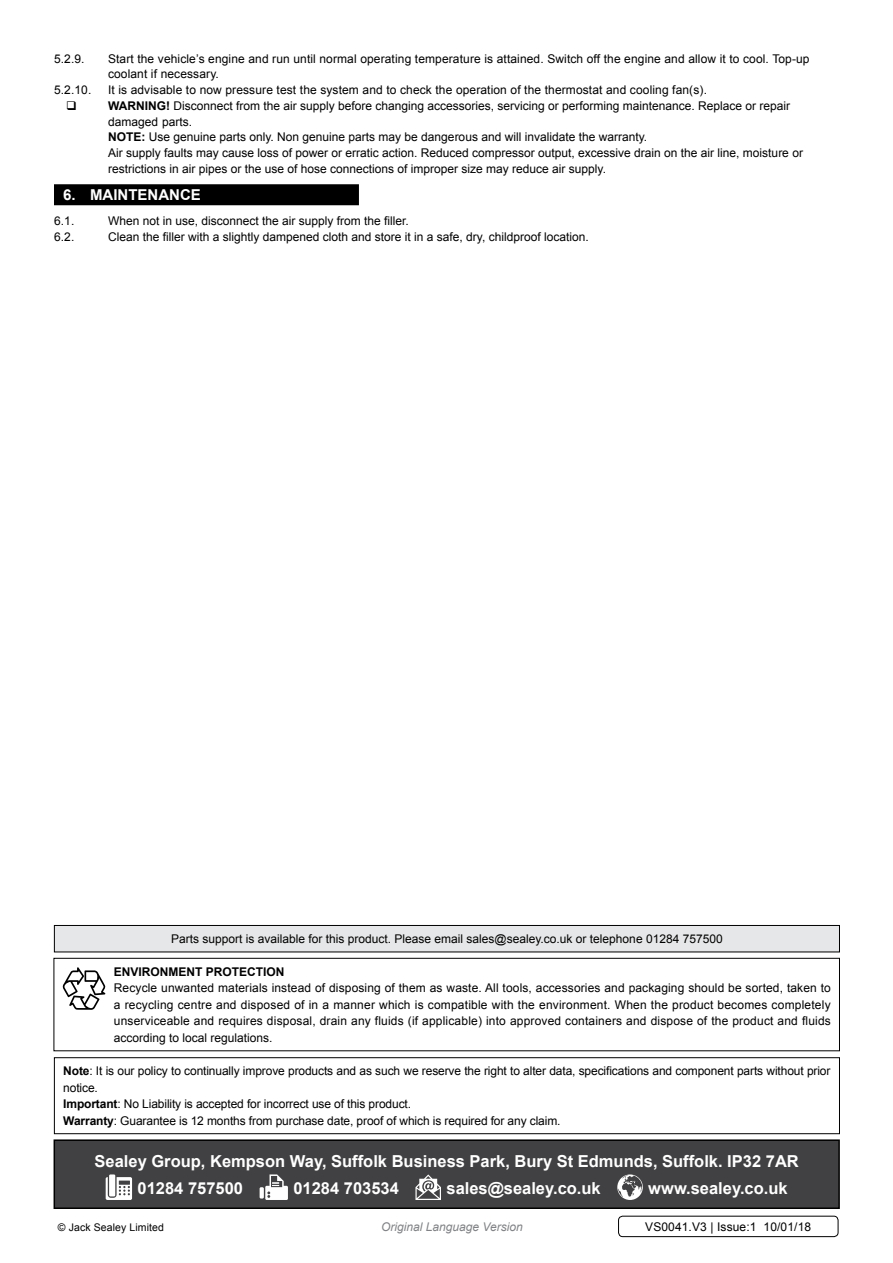
<style>
.page{position:relative;width:893px;height:1263px;background:#fff}
.page>*{position:absolute;margin:0;border:0;box-sizing:border-box;transform-origin:0 0}
.t1{font:700 16.5px/26.7px "Arial";color:#fff}
.t2{font:700 15px "Arial";color:#fff}
.t3{font:12px/16.5px "Arial";color:#000}
.t4{font:700 12px "Arial";color:#000}
.t5{font:italic 12px "Arial";color:#808285}
.t6{font:10.5px "Arial";letter-spacing:.01em;color:#000}
.s1{font-weight:700}
</style>
<div class="page">
<div style="left:54px;top:184px;width:305px;height:21px;background:#000"></div>
<div style="left:54px;top:1140px;width:785px;height:68px;background:#414042"></div>
<svg style="left:106px;top:1177px;width:26px;height:23px"></svg>
<div style="left:109px;top:1174px;width:6px;height:22px;background:#fff"></div>
<svg style="left:260px;top:1187px;width:4px;height:11px"></svg>
<svg style="left:265px;top:1174px;width:23px;height:26px"></svg>
<svg style="left:415px;top:1174px;width:26px;height:26px"></svg>
<svg style="left:617px;top:1174px;width:26px;height:26px"></svg>
<div style="left:54px;top:1139px;width:786px;height:70px;border:2px solid #000"></div>
<div style="left:54px;top:958px;width:786px;height:93px;border:1px solid #000"></div>
<svg style="left:63px;top:967px;width:42px;height:43px"></svg>
<div style="left:54px;top:1057px;width:786px;height:77px;border:1px solid #000"></div>
<div style="left:618px;top:1216px;width:220px;height:21px;border:1px solid #000;border-radius:4px"></div>
<div style="left:54px;top:925px;width:785px;height:27px;background:#e6e7e8"></div>
<div style="left:54px;top:925px;width:786px;height:27px;border:1px solid #000"></div>
<p class="t3" style="left:54px;top:50px;width:43px">5.2.9. S</p>
<p class="t3" style="left:108px;top:51px;width:703px;line-height:15.8px;text-indent:8px">tart the vehicle’s engine and run until normal operating temperature is attained. Switch off the engine and allow it to cool. Top-up coolant if necessary.</p>
<p class="t3" style="left:54px;top:82px;width:39px">5.2.10.</p>
<p class="t3" style="left:108px;top:82px;width:600px">It is advisable to now pressure test the system and to check the operation of the thermostat and cooling fan(s).</p>
<p class="t4" style="left:108px;top:98px;width:28px">WARNING</p>
<p class="t3" style="left:108px;top:98px;width:684px;line-height:15.8px;text-indent:58px"><span class="s1">!</span> Disconnect from the air supply before changing accessories, servicing or performing maintenance. Replace or repair damaged parts.</p>
<p class="t4" style="left:54px;top:129px;width:19px">NOTE</p>
<p class="t3" style="left:108px;top:129px;width:697px;line-height:15.8px;text-indent:33px"><span class="s1">:</span> Use genuine parts only. Non genuine parts may be dangerous and will invalidate the warranty.<br>Air supply faults may cause loss of power or erratic action. Reduced compressor output, excessive drain on the air line, moisture or restrictions in air pipes or the use of hose connections of improper size may reduce air supply.</p>
<p class="t2" style="left:63px;top:185px;width:139px">6. maintenance</p>
<p class="t3" style="left:54px;top:212px;width:22px">6.1.</p>
<p class="t3" style="left:108px;top:212px;width:302px">When not in use, disconnect the air supply from the filler.</p>
<p class="t3" style="left:54px;top:228px;width:39px">6.2. C</p>
<p class="t3" style="left:117px;top:228px;width:474px">lean the filler with a slightly dampened cloth and store it in a safe, dry, childproof location.</p>
<p class="t3" style="left:171px;top:931px;width:553px">Parts support is available for this product. Please email sales@sealey.co.uk or telephone 01284 757500</p>
<p class="t4" style="left:114px;top:964px;width:172px">Environment Protection</p>
<p class="t3" style="left:114px;top:980px;width:719px;text-align:justify">Recycle unwanted materials instead of disposing of them as waste. All tools, accessories and packaging should be sorted, taken to a recycling centre and disposed of in a manner which is compatible with the environment. When the product becomes completely unserviceable and requires disposal, drain any fluids (if applicable) into approved containers and dispose of the product and fluids according to local regulations.</p>
<p class="t3" style="left:63px;top:1063px;width:769px"><span class="s1">Note</span>: It is our policy to continually improve products and as such we reserve the right to alter data, specifications and component parts without prior notice.<br><span class="s1">Important</span>: No Liability is accepted for incorrect use of this product.<br><span class="s1">Warranty</span>: Guarantee is 12 months from purchase date, proof of which is required for any claim.</p>
<h1 class="t1" style="left:138px;top:1148px;width:661px;text-indent:-43px">Sealey Group, Kempson Way, Suffolk Business Park, Bury St Edmunds, Suffolk. IP32 7AR<br>01284 757500</h1>
<h1 class="t1" style="left:293px;top:1175px;width:107px">01284 703534</h1>
<h1 class="t1" style="left:446px;top:1175px;width:156px">sales@sealey.co.uk</h1>
<h1 class="t1" style="left:648px;top:1175px;width:141px">www.sealey.co.uk</h1>
<p class="t6" style="left:58px;top:1220px;width:108px">© Jack Sealey Limited</p>
<p class="t5" style="left:381px;top:1219px;width:143px">Original Language Version</p>
<p class="t3" style="left:645px;top:1219px;width:167px">VS0041.V3 | Issue:1 10/01/18</p>
</div>
